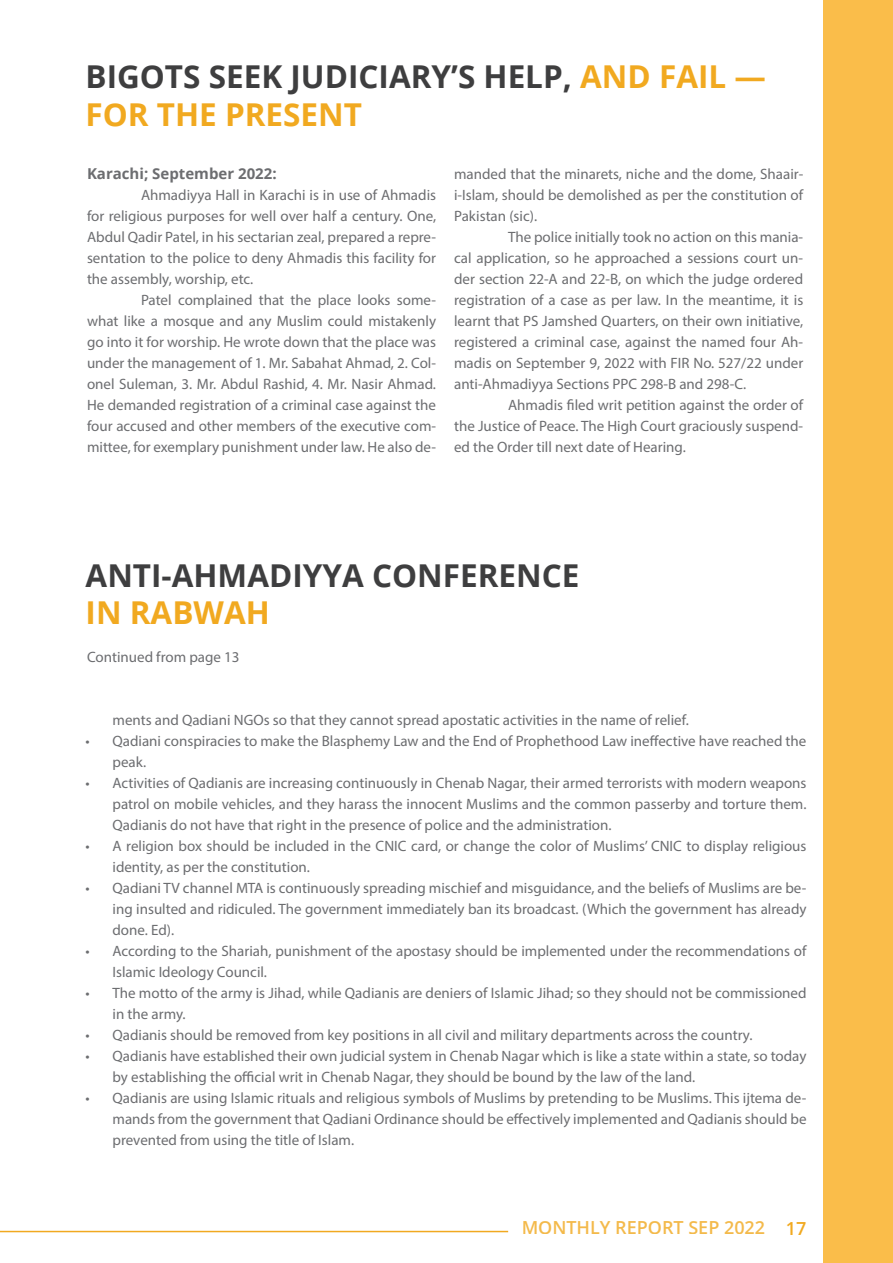
<style>
.page{position:relative;width:893px;height:1263px;background:#fff}
.page>*{position:absolute;margin:0;border:0;box-sizing:border-box;transform-origin:0 0}
.t1{font:700 31.5px/37.8px "Open Sans";color:#3e3e3f}
.t2{font:700 31.5px "Open Sans";color:#f1a920}
.t3{font:600 18px "Open Sans";color:#f1a920}
.t4{font:15px/21px "Myriad Pro";color:#6c6d70;text-align:justify}
.t5{font:700 15px "Open Sans";color:#6c6d70}
.s1{color:#f1a920}
</style>
<div class="page">
<div style="left:823px;top:0;width:70px;height:1263px;background:#fabd4a"></div>
<hr style="left:0;top:1231px;width:508px;height:1px;background:#f1a920">
<h1 class="t1" style="left:86px;top:57px;width:682px">BIGOTS SEEK JUDICIARY’S HELP, <span class="s1">AND FAIL —<br>FOR THE PRESENT</span></h1>
<p class="t5" style="left:87px;top:163px;width:191px">Karachi; September 2022:</p>
<p class="t4" style="left:87px;top:185px;width:351px;text-indent:54px">Ahmadiyya Hall in Karachi is in use of Ahmadis for religious purposes for well over half a century. One, Abdul Qadir Patel, in his sectarian zeal, prepared a repre&shy;sentation to the police to deny Ahmadis this facility for the assembly, worship, etc.</p>
<p class="t4" style="left:87px;top:290px;width:351px;text-indent:54px">Patel complained that the place looks some&shy;what like a mosque and any Muslim could mistakenly go into it for worship. He wrote down that the place was under the management of 1. Mr. Sabahat Ahmad, 2. Col&shy;onel Suleman, 3. Mr. Abdul Rashid, 4. Mr. Nasir Ahmad.<br>He demanded registration of a criminal case against the four accused and other members of the executive com&shy;mittee, for exemplary punishment under law. He also de-</p>
<p class="t4" style="left:454px;top:164px;width:351px">manded that the minarets, niche and the dome, Shaair&shy;i-Islam, should be demolished as per the constitution of Pakistan (sic).</p>
<p class="t4" style="left:454px;top:227px;width:351px;text-indent:54px">The police initially took no action on this mania&shy;cal application, so he approached a sessions court un&shy;der section 22-A and 22-B, on which the judge ordered registration of a case as per law. In the meantime, it is learnt that PS Jamshed Quarters, on their own initiative, registered a criminal case, against the named four Ah&shy;madis on September 9, 2022 with FIR No. 527/22 under anti-Ahmadiyya Sections PPC 298-B and 298-C.</p>
<p class="t4" style="left:454px;top:395px;width:351px;text-indent:54px">Ahmadis filed writ petition against the order of the Justice of Peace. The High Court graciously suspend&shy;ed the Order till next date of Hearing.</p>
<h1 class="t1" style="left:86px;top:555px;width:495px">ANTI-AHMADIYYA CONFERENCE</h1>
<h1 class="t2" style="left:86px;top:591px;width:186px">IN RABWAH</h1>
<p class="t4" style="left:87px;top:647px;width:154px">Continued from page 13</p>
<p class="t4" style="left:113px;top:710px;width:578px">ments and Qadiani NGOs so that they cannot spread apostatic activities in the name of relief.</p>
<p class="t4" style="left:113px;top:731px;width:695px;text-indent:-27px">• Qadiani conspiracies to make the Blasphemy Law and the End of Prophethood Law ineffective have reached the peak.</p>
<p class="t4" style="left:113px;top:773px;width:696px;text-indent:-27px">• Activities of Qadianis are increasing continuously in Chenab Nagar, their armed terrorists with modern weapons patrol on mobile vehicles, and they harass the innocent Muslims and the common passerby and torture them.<br>Qadianis do not have that right in the presence of police and the administration.</p>
<p class="t4" style="left:113px;top:836px;width:695px;text-indent:-27px">• A religion box should be included in the CNIC card, or change the color of Muslims’ CNIC to display religious identity, as per the constitution.</p>
<p class="t4" style="left:113px;top:878px;width:695px;text-indent:-27px">• Qadiani TV channel MTA is continuously spreading mischief and misguidance, and the beliefs of Muslims are be&shy;ing insulted and ridiculed. The government immediately ban its broadcast. (Which the government has already done. Ed).</p>
<p class="t4" style="left:113px;top:941px;width:695px;text-indent:-27px">• According to the Shariah, punishment of the apostasy should be implemented under the recommendations of<br>Islamic Ideology Council.</p>
<p class="t4" style="left:113px;top:983px;width:696px;text-indent:-27px">• The motto of the army is Jihad, while Qadianis are deniers of Islamic Jihad; so they should not be commissioned in the army.</p>
<p class="t4" style="left:86px;top:1025px;width:668px">• Qadianis should be removed from key positions in all civil and military departments across the country.</p>
<p class="t4" style="left:113px;top:1046px;width:695px;text-indent:-27px">• Qadianis have established their own judicial system in Chenab Nagar which is like a state within a state, so today by establishing the official writ in Chenab Nagar, they should be bound by the law of the land.</p>
<p class="t4" style="left:113px;top:1088px;width:696px;text-indent:-27px">• Qadianis are using Islamic rituals and religious symbols of Muslims by pretending to be Muslims. This ijtema de&shy;mands from the government that Qadiani Ordinance should be effectively implemented and Qadianis should be prevented from using the title of Islam.</p>
<p class="t3" style="left:522px;top:1215px;width:286px">MONTHLY REPORT SEP 2022 17</p>
</div>
